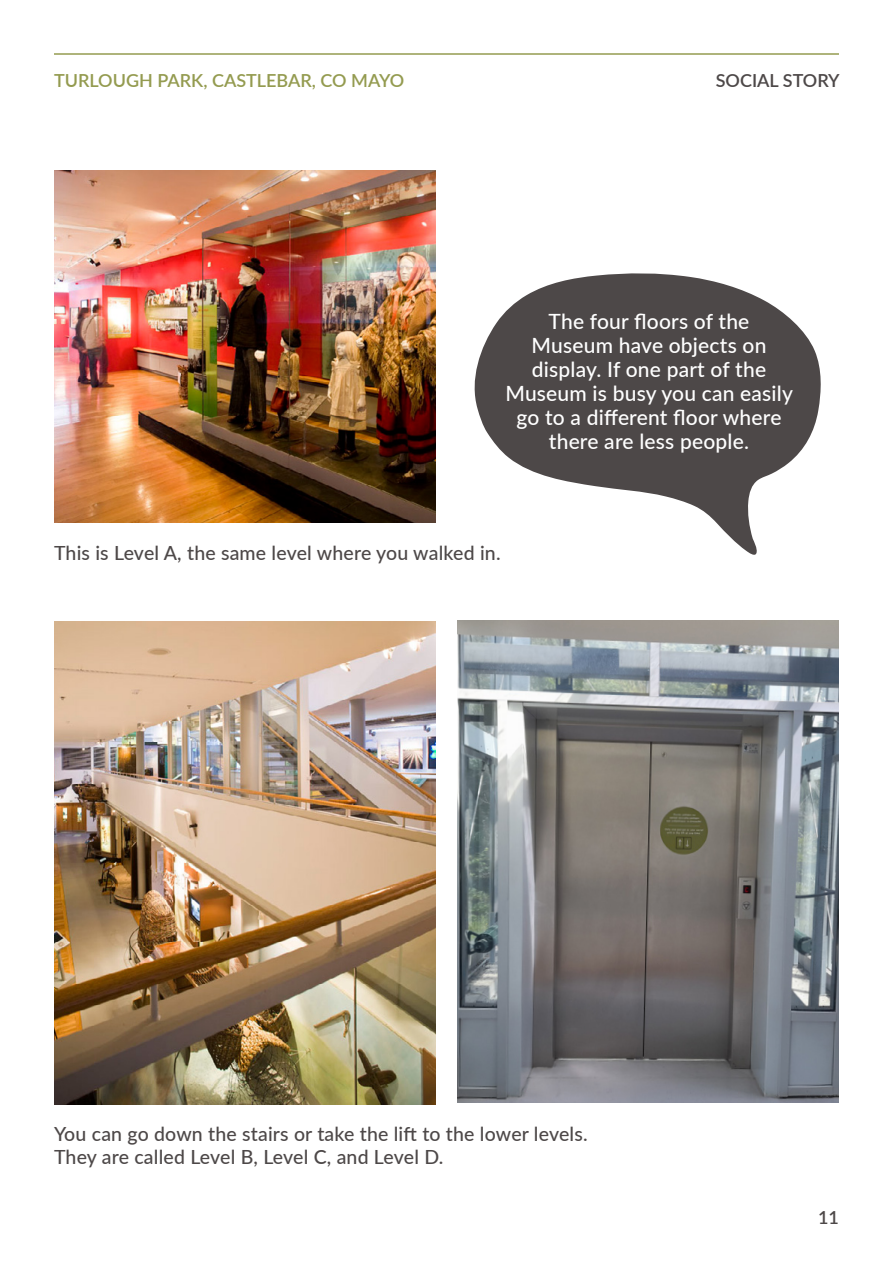
<style>
.page{position:relative;width:893px;height:1263px;background:#fff}
.page>*{position:absolute;margin:0;border:0;box-sizing:border-box;transform-origin:0 0}
.t1{font:500 21px/24px "Lato";letter-spacing:.01em;color:#fff;text-align:center}
.t2{font:500 19.5px/22.5px "Lato";letter-spacing:.01em;color:#4d4848}
.t3{font:600 18px "Lato";color:#949b50}
.t4{font:600 18px "Lato";color:#4d4848}
</style>
<div class="page">
<hr style="left:54px;top:53px;width:785px;height:2px;background:#949b50">
<img style="left:54px;top:171px;width:382px;height:352px">
<img style="left:54px;top:622px;width:382px;height:482px">
<img style="left:457px;top:621px;width:382px;height:481px">
<svg style="left:474px;top:273px;width:347px;height:282px;fill:#4d4848"></svg>
<p class="t3" style="left:54px;top:67px;width:352px">TURLOUGH PARK, CASTLEBAR, CO MAYO</p>
<p class="t4" style="left:716px;top:67px;width:125px">SOCIAL STORY</p>
<p class="t1" style="left:505px;top:308px;width:289px">The four floors of the<br>Museum have objects on display. If one part of the<br>Museum is busy you can easily go to a different floor where there are less people.</p>
<p class="t2" style="left:54px;top:540px;width:448px">This is Level A, the same level where you walked in.</p>
<p class="t2" style="left:54px;top:1122px;width:535px">You can go down the stairs or take the lift to the lower levels.<br>They are called Level B, Level C, and Level D.</p>
<p class="t4" style="left:818px;top:1204px;width:22px">11</p>
</div>
